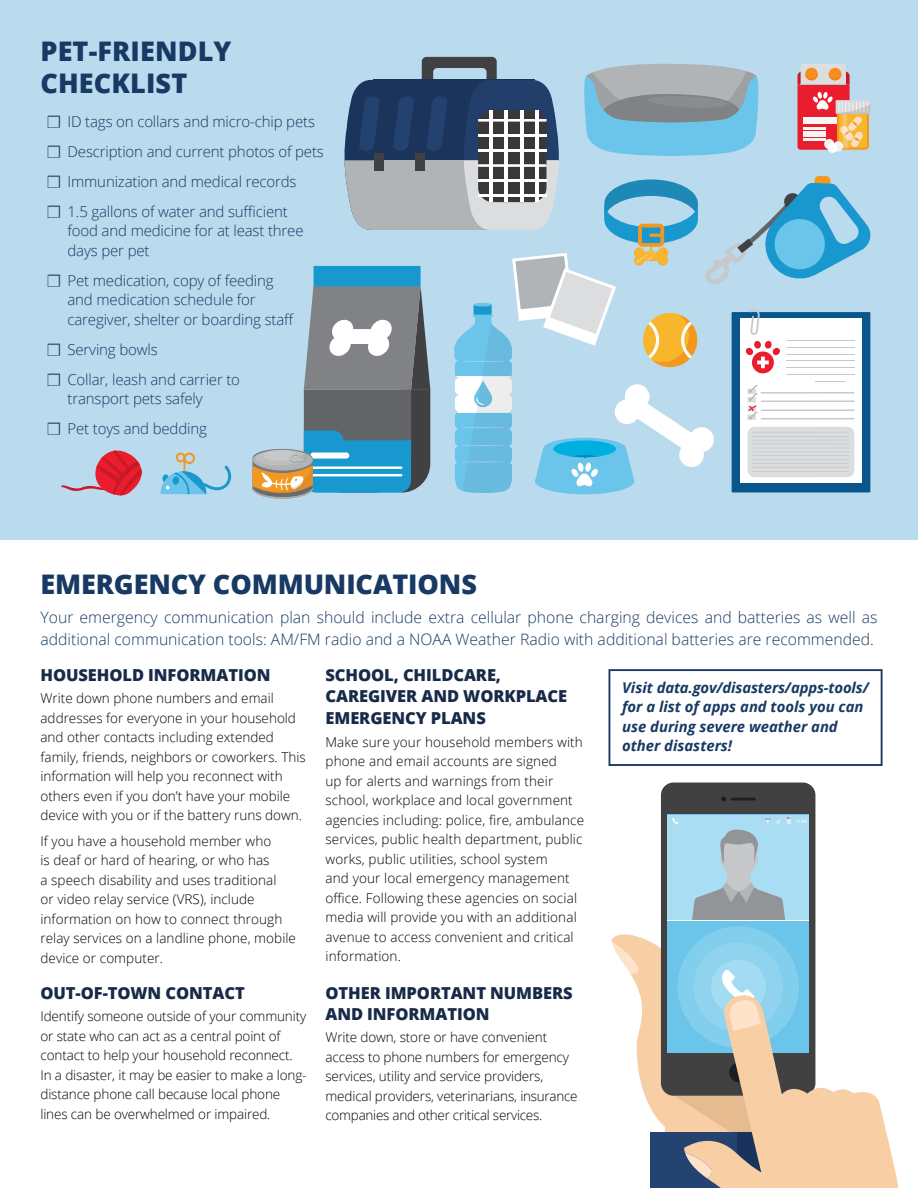
<style>
.page{position:relative;width:918px;height:1188px;background:#fff}
.page>*{position:absolute;margin:0;border:0;box-sizing:border-box;transform-origin:0 0}
.t1{font:800 27px/31.5px "Open Sans";letter-spacing:-.005em;color:#173963}
.t2{font:800 16.5px/21px "Open Sans";letter-spacing:-.005em;color:#172a48}
.t3{font:300 15.75px/22.5px "Open Sans";color:#173963}
.t4{font:300 15px/30px "Open Sans";letter-spacing:-.01em;color:#173963}
.t5{font:italic 700 14.85px/19.5px "Open Sans";color:#173963}
.t6{font:300 13.5px/19.5px "Open Sans";color:#000}
.t7{font:5.1px "Myriad Pro";color:#fff}
.s1{font-family:"Source Sans Pro"}
</style>
<div class="page">
<div style="left:0;top:0;width:918px;height:540px;background:#badaee"></div>
<svg style="left:61px;top:450px;width:81px;height:45px"></svg>
<svg style="left:252px;top:57px;width:619px;height:442px"></svg>
<svg style="left:160px;top:453px;width:72px;height:41px"></svg>
<div style="left:661px;top:783px;width:154px;height:313px;background:#414142;border-radius:13px"></div>
<svg style="left:721px;top:797px;width:5px;height:4px"></svg>
<div style="left:668px;top:815px;width:141px;height:106px;background:#a8ddf3"></div>
<hr style="left:731px;top:798px;width:25px;height:2px;background:#182026">
<svg style="left:612px;top:818px;width:287px;height:370px"></svg>
<hr style="left:668px;top:921px;width:141px;height:1px;background:#fff">
<div style="left:609px;top:669px;width:274px;height:97px;border:2px solid #173963"></div>
<h1 class="t1" style="left:40px;top:34px;width:192px">PET-FRIENDLY<br>CHECKLIST</h1>
<p class="t4" style="left:47px;top:106px;width:278px"><span class="s1">❒</span> ID tags on collars and micro-chip pets <span class="s1">❒</span> Description and current photos of pets <span class="s1">❒</span> Immunization and medical records<br><span class="s1">❒</span> 1.5 gallons of water and sufficient</p>
<p class="t4" style="left:67px;top:221px;width:238px;line-height:19.5px">food and medicine for at least three days per pet</p>
<p class="t4" style="left:67px;top:270px;width:228px;line-height:19.5px;text-indent:-20px"><span class="s1">❒</span> Pet medication, copy of feeding and medication schedule for caregiver, shelter or boarding staff</p>
<p class="t4" style="left:47px;top:334px;width:194px"><span class="s1">❒</span> Serving bowls<br><span class="s1">❒</span> Collar, leash and carrier to</p>
<p class="t4" style="left:47px;top:383px;width:161px;text-align:right">transport pets safely<br><span class="s1">❒</span> Pet toys and bedding</p>
<h1 class="t1" style="left:40px;top:567px;width:438px">EMERGENCY COMMUNICATIONS</h1>
<p class="t3" style="left:40px;top:606px;width:839px">Your emergency communication plan should include extra cellular phone charging devices and batteries as well as additional communication tools: AM/FM radio and a NOAA Weather Radio with additional batteries are recommended.</p>
<p class="t2" style="left:40px;top:664px;width:232px">HOUSEHOLD INFORMATION</p>
<p class="t6" style="left:40px;top:688px;width:267px">Write down phone numbers and email addresses for everyone in your household and other contacts including extended family, friends, neighbors or coworkers. This information will help you reconnect with others even if you don’t have your mobile device with you or if the battery runs down.</p>
<p class="t6" style="left:40px;top:831px;width:257px">If you have a household member who<br>is deaf or hard of hearing, or who has<br>a speech disability and uses traditional<br>or video relay service (VRS), include information on how to connect through relay services on a landline phone, mobile device or computer.</p>
<p class="t2" style="left:40px;top:982px;width:206px">OUT-OF-TOWN CONTACT</p>
<p class="t6" style="left:40px;top:1006px;width:268px">Identify someone outside of your community or state who can act as a central point of contact to help your household reconnect.<br>In a disaster, it may be easier to make a long&shy;distance phone call because local phone lines can be overwhelmed or impaired.</p>
<p class="t2" style="left:326px;top:664px;width:243px">SCHOOL, CHILDCARE,<br>CAREGIVER AND WORKPLACE</p>
<p class="t2" style="left:326px;top:707px;width:162px">EMERGENCY PLANS</p>
<p class="t6" style="left:326px;top:732px;width:260px">Make sure your household members with phone and email accounts are signed<br>up for alerts and warnings from their school, workplace and local government agencies including: police, fire, ambulance services, public health department, public works, public utilities, school system<br>and your local emergency management office. Following these agencies on social media will provide you with an additional avenue to access convenient and critical information.</p>
<p class="t2" style="left:326px;top:982px;width:249px">OTHER IMPORTANT NUMBERS<br>AND INFORMATION</p>
<p class="t6" style="left:326px;top:1027px;width:254px">Write down, store or have convenient access to phone numbers for emergency services, utility and service providers, medical providers, veterinarians, insurance companies and other critical services.</p>
<p class="t5" style="left:622px;top:677px;width:248px">Visit data.gov/disasters/apps-tools/ for a list of apps and tools you can use during severe weather and other disasters!</p>
<p class="t7" style="left:796px;top:818px;width:13px">21:08</p>
</div>
